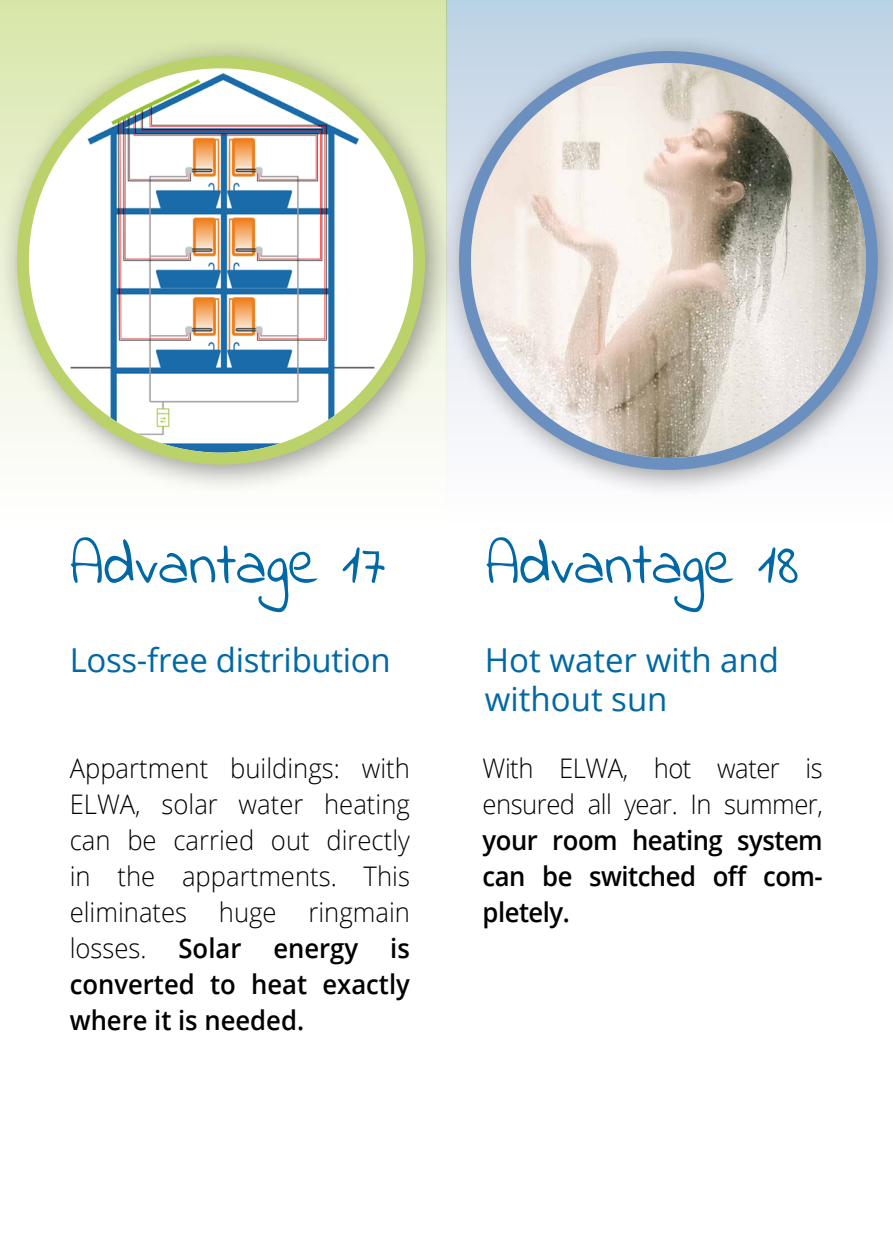
<style>
.page{position:relative;width:893px;height:1259px;background:#fff}
.page>*{position:absolute;margin:0;border:0;box-sizing:border-box;transform-origin:0 0}
.t1{font:60px "Indie Flower";color:#0068a5}
.t2{font:33px/39.6px "Open Sans";color:#0068a5}
.t3{font:300 27px/36px "Open Sans";color:#000;text-align:justify;scale:.95 1}
.t4{font:600 27px/36px "Open Sans";letter-spacing:-.02em;color:#000;text-align:justify;scale:.95 1}
.t5{font:300 27px/36px "Open Sans";letter-spacing:-.02em;color:#000;scale:.95 1}
.s1{font-weight:600}
</style>
<div class="page">
<div style="left:446px;top:0;width:446px;height:31px;background:#bcd4e5"></div>
<div style="left:0;top:0;width:446px;height:36px;background:#d9e7ac"></div>
<svg style="left:892px;top:0;width:1px;height:31px"></svg>
<div style="left:0;top:36px;width:455px;height:458px;background:#000;opacity:.4"></div>
<svg style="left:23px;top:62px;width:396px;height:396px"></svg>
<img style="left:71px;top:73px;width:303px;height:379px">
<div style="left:17px;top:56px;width:408px;height:408px;border:12px solid #bbd26a;border-radius:50%"></div>
<div style="left:439px;top:31px;width:454px;height:469px;background:#000;opacity:.4"></div>
<div style="left:465px;top:57px;width:407px;height:407px;background:#6b8fbe;border-radius:50%"></div>
<img style="left:471px;top:63px;width:395px;height:395px;border-radius:197px">
<div style="left:459px;top:51px;width:419px;height:419px;border:12px solid #6b8fbe;border-radius:50%"></div>
<hr style="left:889px;top:31px;width:4px;height:469px;background:#000;opacity:.4">
<h1 class="t1" style="left:70px;top:524px;width:317px">Advantage 17</h1>
<h1 class="t1" style="left:485px;top:524px;width:315px">Advantage 18</h1>
<p class="t2" style="left:70px;top:639px;width:322px">Loss-free distribution</p>
<p class="t2" style="left:485px;top:639px;width:296px">Hot water with and without sun</p>
<p class="t3" style="left:70px;top:749px;width:360px">Appartment buildings: with ELWA, solar water heating can be carried out directly in the appartments. This eliminates huge ringmain losses. <span class="s1">Solar energy is converted to heat exactly where it is needed.</span></p>
<p class="t5" style="left:483px;top:749px;width:360px">With ELWA, hot water is ensured all year. In summer,</p>
<p class="t4" style="left:483px;top:821px;width:360px">your room heating system can be switched off com&shy;pletely.</p>
</div>
